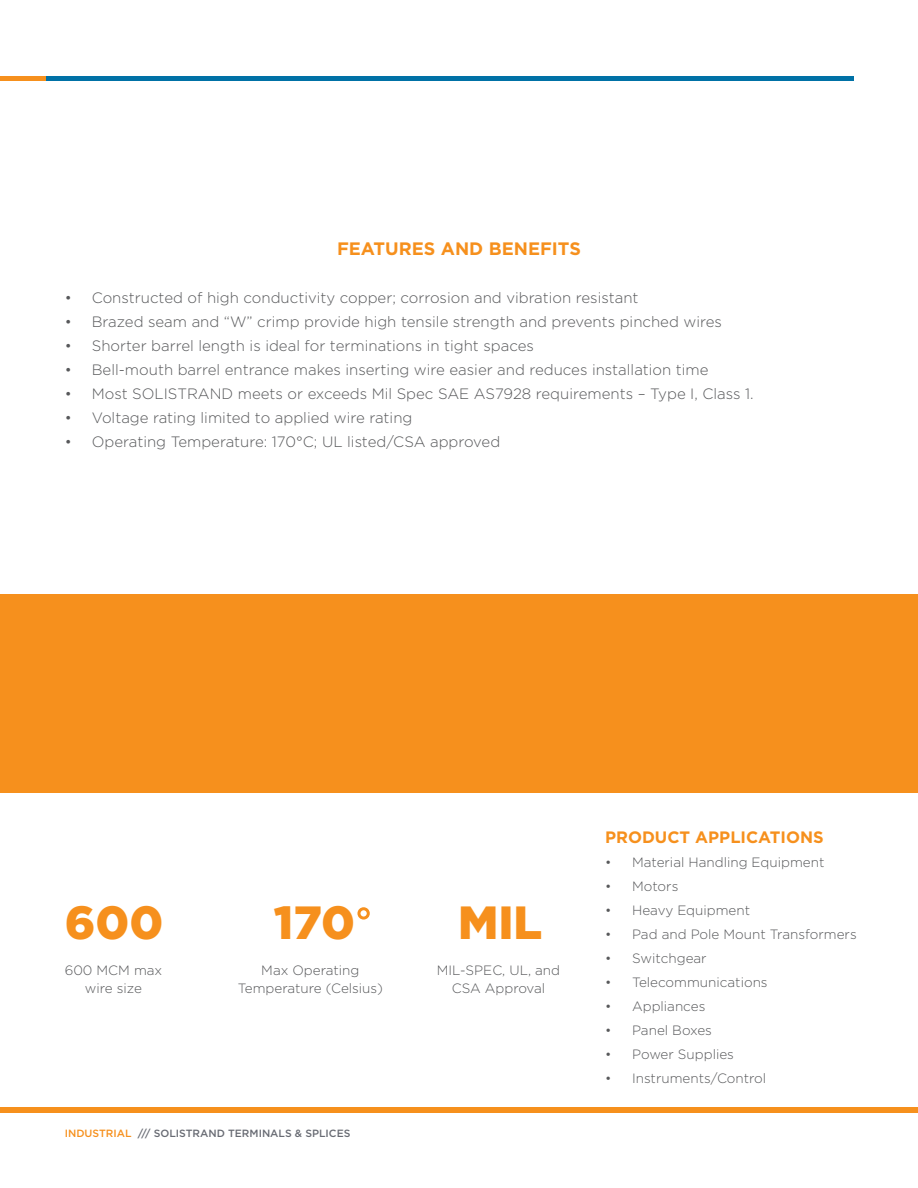
<style>
.page{position:relative;width:918px;height:1188px;background:#fff}
.page>*{position:absolute;margin:0;border:0;box-sizing:border-box;transform-origin:0 0}
.t1{font:900 46.5px "Gotham";color:#f6901d}
.t2{font:700 18px "Gotham";color:#f6901d}
.t3{font:700 16.5px "Gotham";color:#f6901d}
.t4{font:300 15px "Gotham";color:#57585a}
.t5{font:300 13.5px/18px "Gotham";color:#57585a;text-align:center}
.t6{font:500 10.5px "Gotham";color:#686b73}
.s1{color:#f6901d}
</style>
<div class="page">
<div style="left:0;top:76px;width:47px;height:5px;background:#f6901d"></div>
<div style="left:46px;top:76px;width:807px;height:5px;background:#0071a6"></div>
<div style="left:0;top:594px;width:918px;height:199px;background:#f6901d"></div>
<div style="left:0;top:1107px;width:918px;height:6px;background:#f6901d"></div>
<div style="left:357px;top:907px;width:13px;height:13px;border:3px solid #f6901d;border-radius:50%"></div>
<p class="t2" style="left:337px;top:241px;width:245px">FEATURES AND BENEFITS</p>
<p class="t4" style="left:65px;top:291px;width:575px">• Constructed of high conductivity copper; corrosion and vibration resistant</p>
<p class="t4" style="left:65px;top:315px;width:659px">• Brazed seam and “W” crimp provide high tensile strength and prevents pinched wires</p>
<p class="t4" style="left:65px;top:339px;width:471px">• Shorter barrel length is ideal for terminations in tight spaces</p>
<p class="t4" style="left:65px;top:363px;width:645px">• Bell-mouth barrel entrance makes inserting wire easier and reduces installation time</p>
<p class="t4" style="left:65px;top:387px;width:690px">• Most SOLISTRAND meets or exceeds Mil Spec SAE AS7928 requirements – Type I, Class 1.</p>
<p class="t4" style="left:65px;top:411px;width:349px">• Voltage rating limited to applied wire rating</p>
<p class="t4" style="left:65px;top:435px;width:437px">• Operating Temperature: 170°C; UL listed/CSA approved</p>
<h1 class="t1" style="left:65px;top:902px;width:100px">600</h1>
<h1 class="t1" style="left:274px;top:902px;width:83px">170</h1>
<h1 class="t1" style="left:458px;top:902px;width:86px">MIL</h1>
<p class="t5" style="left:65px;top:962px;width:99px">600 MCM max wire size</p>
<p class="t5" style="left:238px;top:962px;width:146px">Max Operating<br>Temperature (Celsius)</p>
<p class="t5" style="left:437px;top:962px;width:125px">MIL-SPEC, UL, and<br>CSA Approval</p>
<p class="t6" style="left:65px;top:1129px;width:287px"><span class="s1">INDUSTRIAL</span> /// SOLISTRAND TERMINALS &amp; SPLICES</p>
<p class="t3" style="left:605px;top:830px;width:220px">PRODUCT APPLICATIONS</p>
<p class="t5" style="left:605px;top:854px;width:221px">• Material Handling Equipment</p>
<p class="t5" style="left:605px;top:878px;width:75px">• Motors</p>
<p class="t5" style="left:605px;top:902px;width:147px">• Heavy Equipment</p>
<p class="t5" style="left:605px;top:926px;width:253px">• Pad and Pole Mount Transformers</p>
<p class="t5" style="left:605px;top:950px;width:103px">• Switchgear</p>
<p class="t5" style="left:605px;top:974px;width:164px">• Telecommunications</p>
<p class="t5" style="left:605px;top:998px;width:102px">• Appliances</p>
<p class="t5" style="left:605px;top:1022px;width:108px">• Panel Boxes</p>
<p class="t5" style="left:605px;top:1046px;width:130px">• Power Supplies</p>
<p class="t5" style="left:605px;top:1070px;width:163px">• Instruments/Control</p>
</div>
